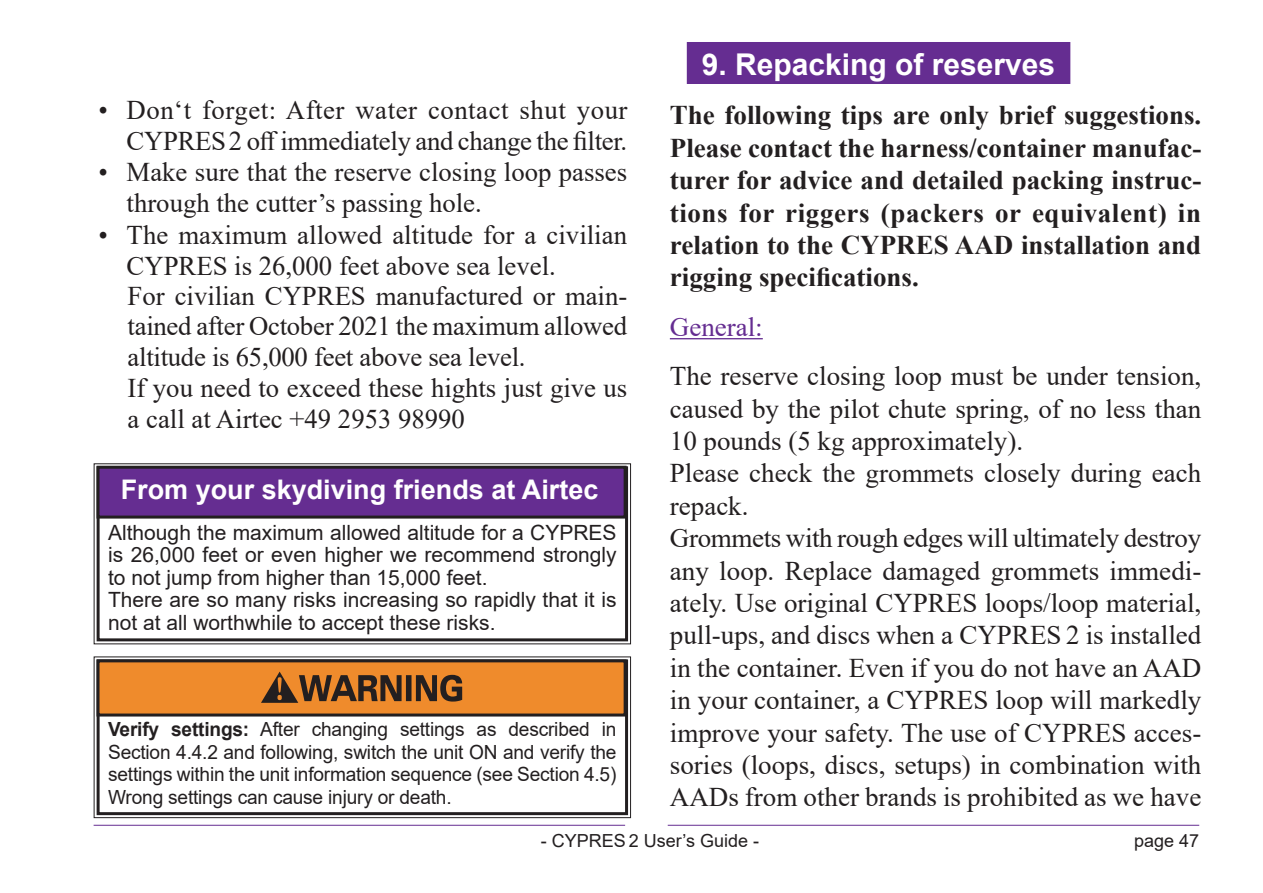
<style>
.page{position:relative;width:1263px;height:893px;background:#fff}
.page>*{position:absolute;margin:0;border:0;box-sizing:border-box;transform-origin:0 0}
.t1{font:700 30px "Arial";color:#fff}
.t2{font:27px/32.4px "Times New Roman";color:#231f20}
.t3{font:700 27px/32.4px "Times New Roman";color:#231f20;text-align:justify}
.t4{font:700 27px "Arial";color:#fff}
.t5{font:27px "Times New Roman";color:#652d91}
.t6{font:21px/22.5px "Arial";color:#231f20}
.t7{font:19.5px/22.5px "Arial";letter-spacing:-.01em;color:#231f20;text-align:justify}
.t8{font:18px "Arial";color:#231f20}
.s1{font-weight:700}
</style>
<div class="page">
<hr style="left:668px;top:825px;width:531px;height:1px;background:#652d91">
<hr style="left:94px;top:825px;width:531px;height:1px;background:#652d91">
<svg style="left:93px;top:656px;width:538px;height:163px"></svg>
<div style="left:97px;top:659px;width:531px;height:156px;border:3px solid #231f20"></div>
<div style="left:98px;top:661px;width:527px;height:54px;background:#ef8b2c"></div>
<div style="left:97px;top:659px;width:530px;height:57px;border:3px solid #231f20"></div>
<svg style="left:261px;top:672px;width:201px;height:31px"></svg>
<div style="left:687px;top:42px;width:383px;height:42px;background:#652d91"></div>
<hr style="left:670px;top:338px;width:93px;height:1px;background:#652d91">
<svg style="left:93px;top:463px;width:538px;height:182px"></svg>
<div style="left:97px;top:466px;width:531px;height:175px;border:3px solid #231f20"></div>
<div style="left:98px;top:467px;width:527px;height:50px;background:#652d91"></div>
<div style="left:97px;top:466px;width:530px;height:53px;border:3px solid #231f20"></div>
<p class="t2" style="left:98px;top:93px;width:531px;line-height:31.2px;text-align:right">• Don‘t forget: After water contact shut your<br>CYPRES2 off immediately and change the filter.</p>
<p class="t2" style="left:127px;top:156px;width:502px;line-height:31.2px;text-indent:-28px">• Make sure that the reserve closing loop passes through the cutter’s passing hole.</p>
<p class="t2" style="left:127px;top:218px;width:502px;line-height:30.9px;text-indent:-28px">• The maximum allowed altitude for a civilian CYPRES is 26,000 feet above sea level.<br>For civilian CYPRES manufactured or main&shy;tained after October 2021 the maximum allowed altitude is 65,000 feet above sea level.<br>If you need to exceed these hights just give us a call at Airtec +49 2953 98990</p>
<p class="t4" style="left:121px;top:470px;width:479px">From your skydiving friends at Airtec</p>
<p class="t6" style="left:108px;top:521px;width:510px">Although the maximum allowed altitude for a CYPRES is 26,000 feet or even higher we recommend strongly to not jump from higher than 15,000 feet.<br>There are so many risks increasing so rapidly that it is not at all worthwhile to accept these risks.</p>
<p class="t7" style="left:108px;top:718px;width:510px"><span class="s1">Verify settings:</span> After changing settings as described in Section 4.4.2 and following, switch the unit ON and verify the settings within the unit information sequence (see Section 4.5)<br>Wrong settings can cause injury or death.</p>
<p class="t1" style="left:702px;top:43px;width:355px">9. Repacking of reserves</p>
<p class="t3" style="left:670px;top:98px;width:533px">The following tips are only brief suggestions.<br>Please contact the harness/container manufac&shy;turer for advice and detailed packing instruc&shy;tions for riggers (packers or equivalent) in relation to the CYPRES AAD installation and rigging specifications.</p>
<p class="t5" style="left:670px;top:308px;width:94px">General:</p>
<p class="t2" style="left:670px;top:359px;width:533px">The reserve closing loop must be under tension, caused by the pilot chute spring, of no less than 10 pounds (5 kg approximately).<br>Please check the grommets closely during each repack.<br>Grommets with rough edges will ultimately destroy any loop. Replace damaged grommets immedi&shy;ately. Use original CYPRES loops/loop material, pull-ups, and discs when a CYPRES 2 is installed in the container. Even if you do not have an AAD in your container, a CYPRES loop will markedly improve your safety. The use of CYPRES acces&shy;sories (loops, discs, setups) in combination with AADs from other brands is prohibited as we have</p>
<p class="t8" style="left:541px;top:828px;width:220px">- CYPRES 2 User’s Guide -</p>
<p class="t8" style="left:1134px;top:828px;width:67px">page 47</p>
</div>
